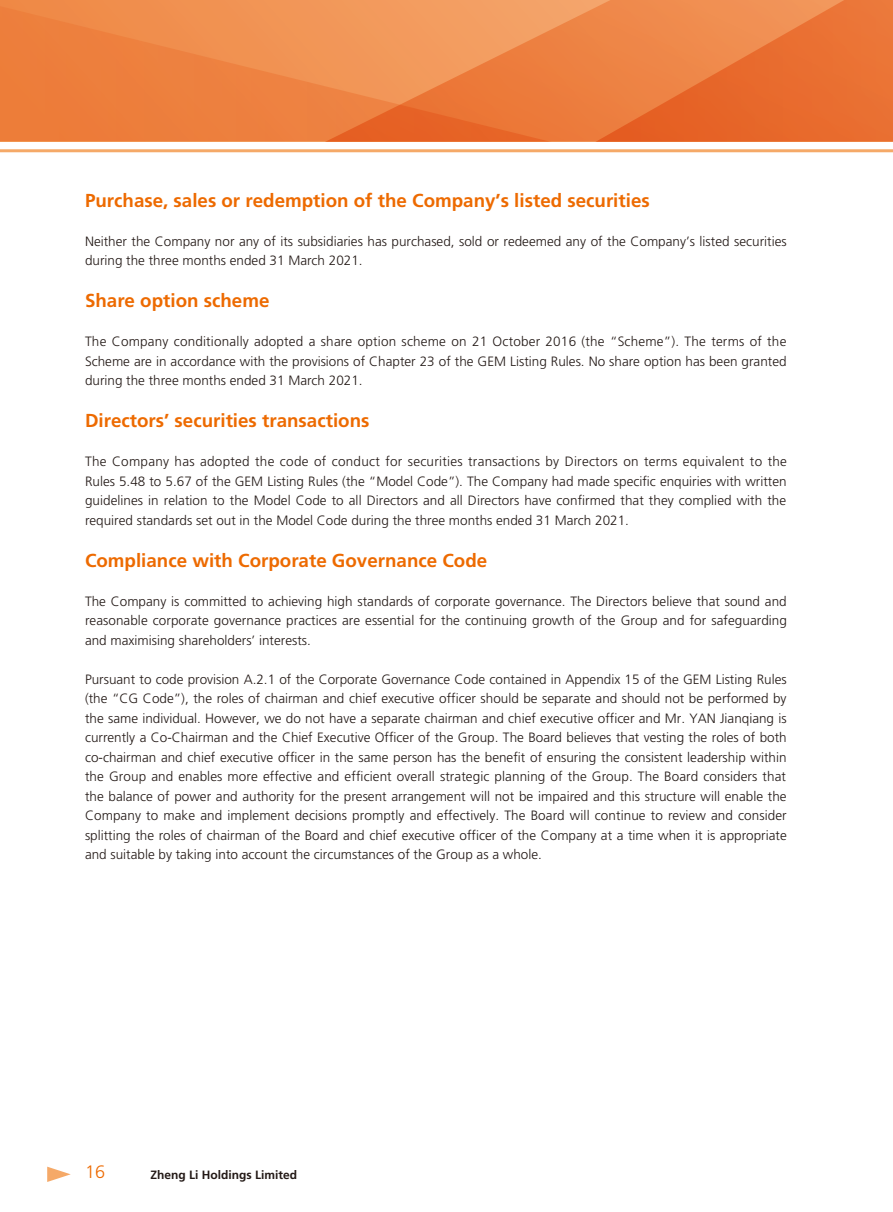
<style>
.page{position:relative;width:893px;height:1212px;background:#fff}
.page>*{position:absolute;margin:0;border:0;box-sizing:border-box;transform-origin:0 0}
.t1{font:700 18.75px "Frutiger LT Std";color:#ed6a00}
.t2{font:300 18px "Frutiger LT Std";color:#ed6a00}
.t3{font:300 13.5px/19.5px "Frutiger LT Std";color:#231916;text-align:justify}
.t4{font:700 12px "Frutiger LT Std";color:#231916}
</style>
<div class="page">
<svg style="left:0;top:0;width:893px;height:3px;background:#f19355"></svg>
<svg style="left:0;top:3px;width:893px;height:138px;background:#ed8142"></svg>
<hr style="left:0;top:149px;width:893px;height:3px;background:#f5a968">
<svg style="left:47px;top:1166px;width:24px;height:16px"></svg>
<h1 class="t1" style="left:85px;top:189px;width:566px">Purchase, sales or redemption of the Company’s listed securities</h1>
<p class="t3" style="left:85px;top:232px;width:703px">Neither the Company nor any of its subsidiaries has purchased, sold or redeemed any of the Company’s listed securities during the three months ended 31 March 2021.</p>
<h1 class="t1" style="left:85px;top:290px;width:186px">Share option scheme</h1>
<p class="t3" style="left:85px;top:332px;width:703px">The Company conditionally adopted a share option scheme on 21 October 2016 (the “Scheme”). The terms of the Scheme are in accordance with the provisions of Chapter 23 of the GEM Listing Rules. No share option has been granted during the three months ended 31 March 2021.</p>
<h1 class="t1" style="left:85px;top:410px;width:286px">Directors’ securities transactions</h1>
<p class="t3" style="left:85px;top:452px;width:703px">The Company has adopted the code of conduct for securities transactions by Directors on terms equivalent to the Rules 5.48 to 5.67 of the GEM Listing Rules (the “Model Code”). The Company had made specific enquiries with written guidelines in relation to the Model Code to all Directors and all Directors have confirmed that they complied with the required standards set out in the Model Code during the three months ended 31 March 2021.</p>
<h1 class="t1" style="left:85px;top:549px;width:404px">Compliance with Corporate Governance Code</h1>
<p class="t3" style="left:85px;top:592px;width:703px">The Company is committed to achieving high standards of corporate governance. The Directors believe that sound and reasonable corporate governance practices are essential for the continuing growth of the Group and for safeguarding and maximising shareholders’ interests.</p>
<p class="t3" style="left:85px;top:670px;width:703px">Pursuant to code provision A.2.1 of the Corporate Governance Code contained in Appendix 15 of the GEM Listing Rules (the “CG Code”), the roles of chairman and chief executive officer should be separate and should not be performed by the same individual. However, we do not have a separate chairman and chief executive officer and Mr. YAN Jianqiang is currently a Co-Chairman and the Chief Executive Officer of the Group. The Board believes that vesting the roles of both co-chairman and chief executive officer in the same person has the benefit of ensuring the consistent leadership within the Group and enables more effective and efficient overall strategic planning of the Group. The Board considers that the balance of power and authority for the present arrangement will not be impaired and this structure will enable the Company to make and implement decisions promptly and effectively. The Board will continue to review and consider splitting the roles of chairman of the Board and chief executive officer of the Company at a time when it is appropriate and suitable by taking into account the circumstances of the Group as a whole.</p>
<h2 class="t2" style="left:85px;top:1162px;width:22px">16</h2>
<p class="t4" style="left:150px;top:1167px;width:148px">Zheng Li Holdings Limited</p>
</div>
